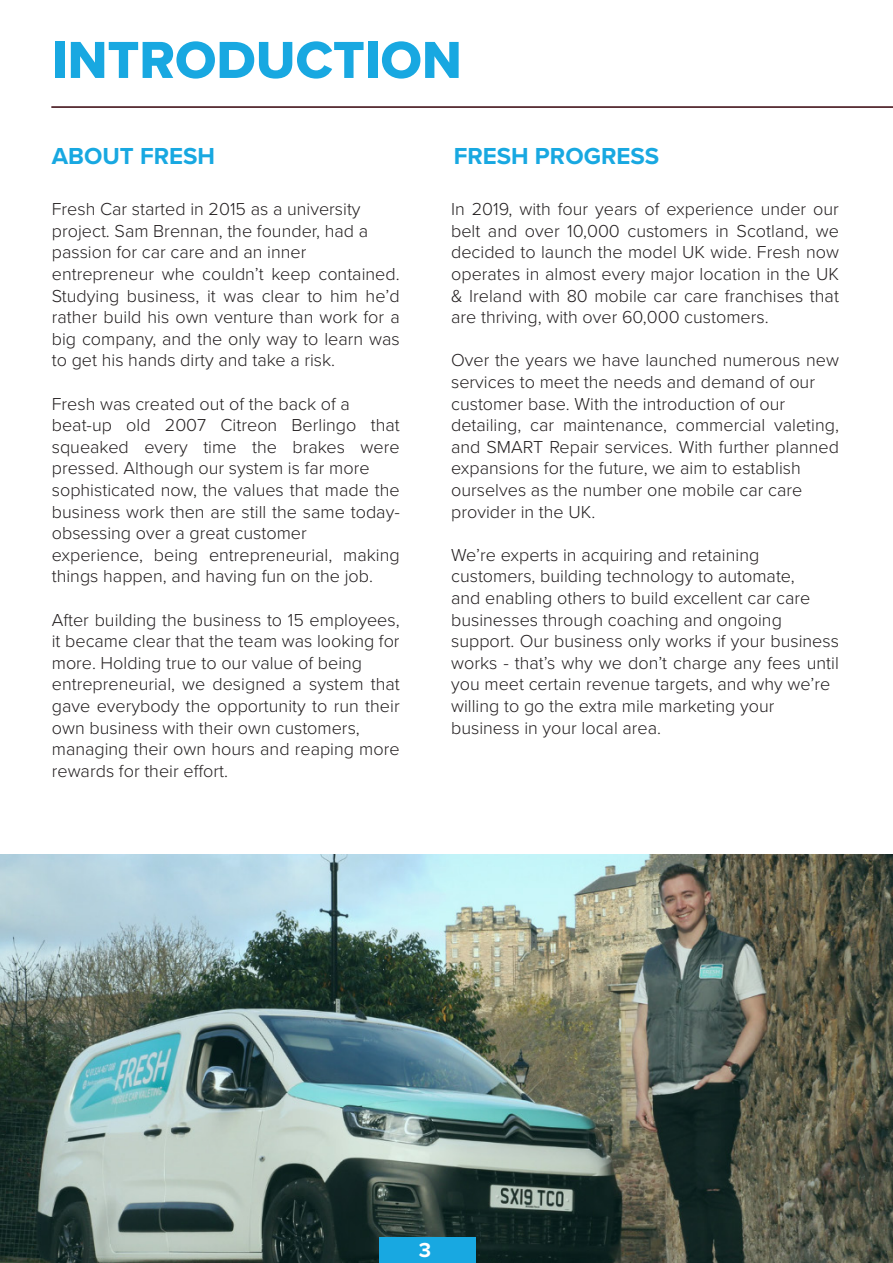
<style>
.page{position:relative;width:893px;height:1263px;background:#fff}
.page>*{position:absolute;margin:0;border:0;box-sizing:border-box;transform-origin:0 0}
.t1{font:54px "Proxima Nova Extrabld";color:#18a8e1}
.t2{font:700 24px "Proxima Nova";color:#18a8e1}
.t3{font:700 21px "Proxima Nova";color:#fff}
.t4{font:300 18px/21.6px "Proxima Nova";color:#231f20;text-align:justify}
</style>
<div class="page">
<img style="left:0;top:855px;width:892px;height:408px">
<hr style="left:51px;top:106px;width:842px;height:2px;background:#35020a">
<div style="left:379px;top:1238px;width:97px;height:25px;background:#18a8e1"></div>
<p class="t1" style="left:52px;top:20px;width:412px">INTRODUCTION</p>
<p class="t2" style="left:52px;top:138px;width:165px">ABOUT FRESH</p>
<p class="t4" style="left:52px;top:197px;width:310px">Fresh Car started in 2015 as a university</p>
<p class="t4" style="left:52px;top:219px;width:318px">project. Sam Brennan, the founder, had a</p>
<p class="t4" style="left:52px;top:241px;width:256px">passion for car care and an inner</p>
<p class="t4" style="left:52px;top:262px;width:349px">entrepreneur whe couldn’t keep contained.<br>Studying business, it was clear to him he’d rather build his own venture than work for a big company, and the only way to learn was to get his hands dirty and take a risk.</p>
<p class="t4" style="left:52px;top:392px;width:300px">Fresh was created out of the back of a</p>
<p class="t4" style="left:52px;top:413px;width:349px">beat-up old 2007 Citreon Berlingo that squeaked every time the brakes were pressed. Although our system is far more</p>
<p class="t4" style="left:52px;top:478px;width:349px">sophisticated now, the values that made the business work then are still the same today&shy;obsessing over a great customer</p>
<p class="t4" style="left:52px;top:543px;width:349px">experience, being entrepreneurial, making things happen, and having fun on the job.</p>
<p class="t4" style="left:52px;top:608px;width:349px">After building the business to 15 employees, it became clear that the team was looking for more. Holding true to our value of being</p>
<p class="t4" style="left:52px;top:673px;width:349px">entrepreneurial, we designed a system that gave everybody the opportunity to run their own business with their own customers,</p>
<p class="t4" style="left:52px;top:737px;width:349px">managing their own hours and reaping more rewards for their effort.</p>
<p class="t2" style="left:454px;top:138px;width:207px">FRESH PROGRESS</p>
<p class="t4" style="left:451px;top:197px;width:389px">In 2019, with four years of experience under our belt and over 10,000 customers in Scotland, we decided to launch the model UK wide. Fresh now operates in almost every major location in the UK &amp; Ireland with 80 mobile car care franchises that are thriving, with over 60,000 customers.</p>
<p class="t4" style="left:451px;top:349px;width:389px">Over the years we have launched numerous new services to meet the needs and demand of our</p>
<p class="t4" style="left:451px;top:392px;width:336px">customer base. With the introduction of our</p>
<p class="t4" style="left:451px;top:413px;width:389px">detailing, car maintenance, commercial valeting, and SMART Repair services. With further planned expansions for the future, we aim to establish</p>
<p class="t4" style="left:451px;top:478px;width:353px">ourselves as the number one mobile car care</p>
<p class="t4" style="left:451px;top:500px;width:146px">provider in the UK.</p>
<p class="t4" style="left:451px;top:543px;width:310px">We’re experts in acquiring and retaining</p>
<p class="t4" style="left:451px;top:565px;width:345px">customers, building technology to automate,</p>
<p class="t4" style="left:451px;top:586px;width:361px">and enabling others to build excellent car care</p>
<p class="t4" style="left:451px;top:608px;width:332px">businesses through coaching and ongoing</p>
<p class="t4" style="left:451px;top:629px;width:389px">support. Our business only works if your business works - that’s why we don’t charge any fees until you meet certain revenue targets, and why we’re</p>
<p class="t4" style="left:451px;top:694px;width:325px">willing to go the extra mile marketing your</p>
<p class="t4" style="left:451px;top:716px;width:212px">business in your local area.</p>
<p class="t3" style="left:419px;top:1234px;width:14px">3</p>
</div>
